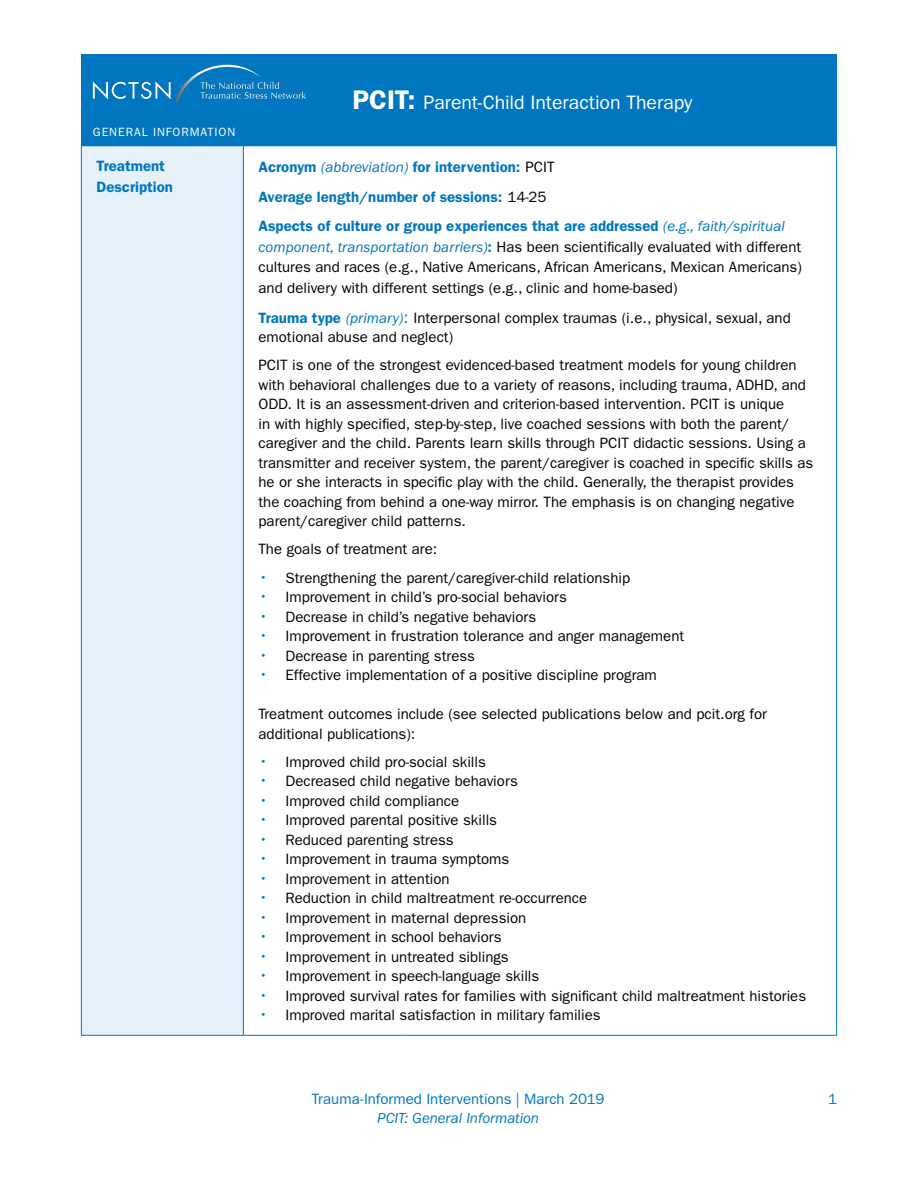
<style>
.page{position:relative;width:918px;height:1188px;background:#fff}
.page>*{position:absolute;margin:0;border:0;box-sizing:border-box;transform-origin:0 0}
.t1{font:19.5px "ITC Franklin Gothic Std";letter-spacing:-.005em;color:#fff}
.t2{font:15px/19.5px "ITC Franklin Gothic Std";color:#000}
.t3{font:600 15px/29.7px "ITC Franklin Gothic Std";color:#0076c0}
.t4{font:15px "ITC Franklin Gothic Std";color:#0076c0}
.t5{font:italic 15px "ITC Franklin Gothic Std";letter-spacing:-.005em;color:#0076c0}
.t6{font:12px "ITC Franklin Gothic Std";letter-spacing:.075em;color:#fff}
.s1{font-weight:600;font-size:27px}
.s2{font-weight:400;font-style:italic}
.s3{font-weight:400;color:#000}
.s4{font-style:italic;color:#0076c0}
.s5{font-weight:600;color:#0076c0}
.s6{font-size:16.5px;color:#0076c0}
</style>
<div class="page">
<div style="left:81px;top:54px;width:756px;height:92px;background:#0076c0"></div>
<svg style="left:93px;top:64px;width:213px;height:39px"></svg>
<div style="left:81px;top:146px;width:162px;height:889px;background:#e6f1f9"></div>
<hr style="left:81px;top:146px;width:1px;height:889px;background:#0076c0">
<hr style="left:243px;top:146px;width:1px;height:889px;background:#0076c0">
<hr style="left:836px;top:146px;width:1px;height:889px;background:#0076c0">
<hr style="left:81px;top:1035px;width:162px;height:1px;background:#0076c0">
<hr style="left:243px;top:1035px;width:163px;height:1px;background:#0076c0">
<hr style="left:406px;top:1035px;width:431px;height:1px;background:#0076c0">
<h1 class="t1" style="left:352px;top:91px;width:341px"><span class="s1">PCIT:</span> Parent-Child Interaction Therapy</h1>
<p class="t6" style="left:93px;top:125px;width:144px">GENERAL INFORMATION</p>
<p class="t3" style="left:96px;top:156px;width:78px;line-height:21px">Treatment<br>Description</p>
<p class="t3" style="left:258px;top:152px;width:528px">Acronym <span class="s2">(abbreviation)</span> for intervention: <span class="s3">PCIT<br></span>Average length/number of sessions: <span class="s3">14-25<br></span>Aspects of culture or group experiences that are addressed <span class="s2">(e.g., faith/spiritual</span></p>
<p class="t2" style="left:258px;top:238px;width:545px"><span class="s4">component, transportation barriers)</span><span class="s5">:</span> Has been scientifically evaluated with different cultures and races (e.g., Native Americans, African Americans, Mexican Americans)</p>
<p class="t2" style="left:258px;top:273px;width:534px;line-height:29.7px">and delivery with different settings (e.g., clinic and home-based)<br><span class="s5">Trauma type</span> <span class="s4">(primary)</span><span class="s6">:</span> Interpersonal complex traumas (i.e., physical, sexual, and</p>
<p class="t2" style="left:258px;top:323px;width:540px;line-height:28.2px">emotional abuse and neglect)<br>PCIT is one of the strongest evidenced-based treatment models for young children</p>
<p class="t2" style="left:258px;top:375px;width:556px">with behavioral challenges due to a variety of reasons, including trauma, ADHD, and ODD. It is an assessment-driven and criterion-based intervention. PCIT is unique<br>in with highly specified, step-by-step, live coached sessions with both the parent/ caregiver and the child. Parents learn skills through PCIT didactic sessions. Using a transmitter and receiver system, the parent/caregiver is coached in specific skills as he or she interacts in specific play with the child. Generally, the therapist provides the coaching from behind a one-way mirror. The emphasis is on changing negative parent/caregiver child patterns.</p>
<p class="t2" style="left:258px;top:540px;width:180px">The goals of treatment are:</p>
<p class="t2" style="left:258px;top:568px;width:373px"><span class="s6">•</span> Strengthening the parent/caregiver-child relationship</p>
<p class="t2" style="left:258px;top:587px;width:310px"><span class="s6">•</span> Improvement in child’s pro-social behaviors</p>
<p class="t2" style="left:258px;top:607px;width:279px"><span class="s6">•</span> Decrease in child’s negative behaviors</p>
<p class="t2" style="left:258px;top:626px;width:427px"><span class="s6">•</span> Improvement in frustration tolerance and anger management</p>
<p class="t2" style="left:258px;top:646px;width:218px"><span class="s6">•</span> Decrease in parenting stress</p>
<p class="t2" style="left:258px;top:665px;width:400px"><span class="s6">•</span> Effective implementation of a positive discipline program</p>
<p class="t2" style="left:258px;top:704px;width:510px">Treatment outcomes include (see selected publications below and pcit.org for additional publications):</p>
<p class="t2" style="left:258px;top:752px;width:229px"><span class="s6">•</span> Improved child pro-social skills</p>
<p class="t2" style="left:258px;top:771px;width:261px"><span class="s6">•</span> Decreased child negative behaviors</p>
<p class="t2" style="left:258px;top:791px;width:202px"><span class="s6">•</span> Improved child compliance</p>
<p class="t2" style="left:258px;top:810px;width:240px"><span class="s6">•</span> Improved parental positive skills</p>
<p class="t2" style="left:258px;top:830px;width:197px"><span class="s6">•</span> Reduced parenting stress</p>
<p class="t2" style="left:258px;top:849px;width:252px"><span class="s6">•</span> Improvement in trauma symptoms</p>
<p class="t2" style="left:258px;top:869px;width:193px"><span class="s6">•</span> Improvement in attention</p>
<p class="t2" style="left:258px;top:888px;width:330px"><span class="s6">•</span> Reduction in child maltreatment re-occurrence</p>
<p class="t2" style="left:258px;top:908px;width:269px"><span class="s6">•</span> Improvement in maternal depression</p>
<p class="t2" style="left:258px;top:927px;width:245px"><span class="s6">•</span> Improvement in school behaviors</p>
<p class="t2" style="left:258px;top:947px;width:252px"><span class="s6">•</span> Improvement in untreated siblings</p>
<p class="t2" style="left:258px;top:966px;width:282px"><span class="s6">•</span> Improvement in speech-language skills</p>
<p class="t2" style="left:258px;top:986px;width:549px"><span class="s6">•</span> Improved survival rates for families with significant child maltreatment histories</p>
<p class="t2" style="left:258px;top:1005px;width:344px"><span class="s6">•</span> Improved marital satisfaction in military families</p>
<p class="t4" style="left:312px;top:1090px;width:294px">Trauma-Informed Interventions | March 2019</p>
<p class="t4" style="left:828px;top:1090px;width:10px">1</p>
<p class="t5" style="left:377px;top:1110px;width:163px">PCIT: General Information</p>
</div>
